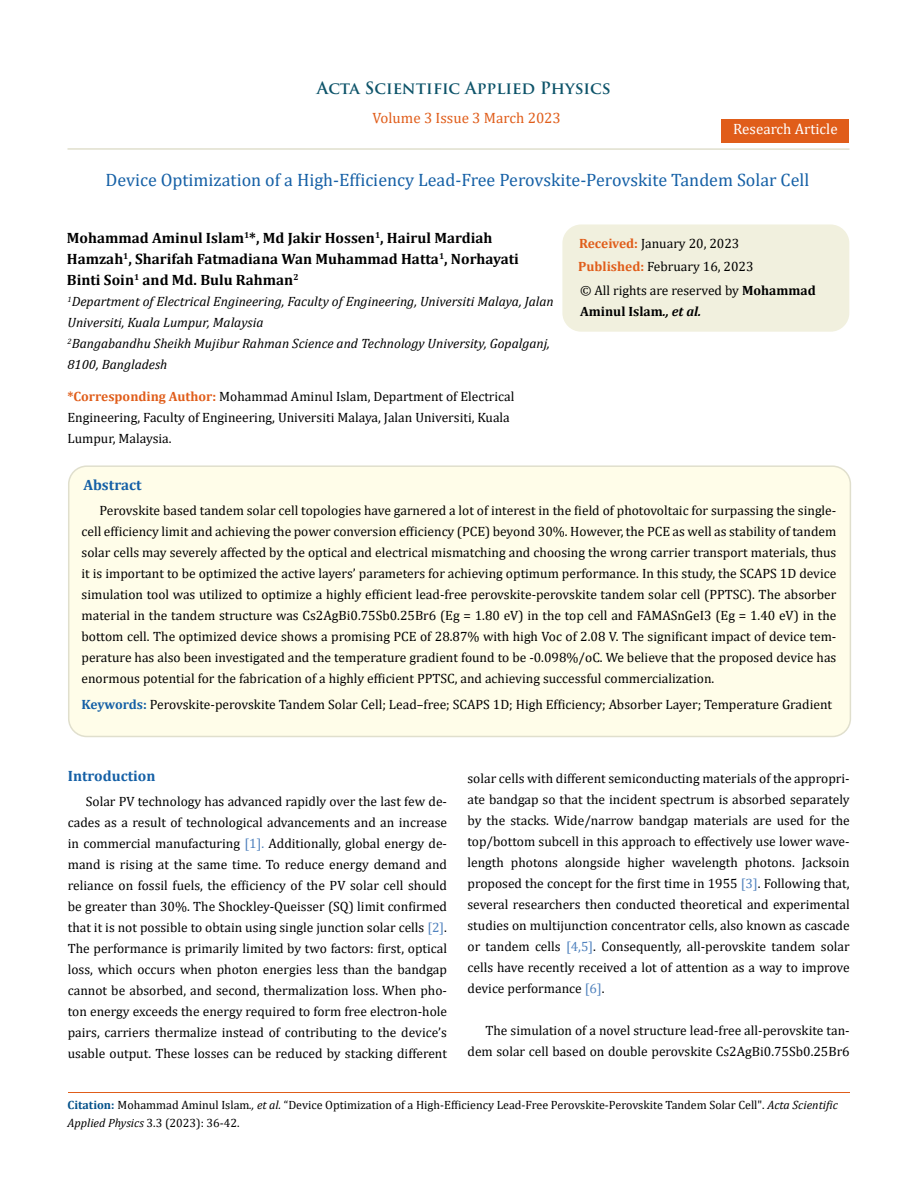
<style>
.page{position:relative;width:917px;height:1188px;background:#fff}
.page>*{position:absolute;margin:0;border:0;box-sizing:border-box;transform-origin:0 0}
.t1{font:18px "Cambria";color:#1560a6}
.t2{font:700 16.5px "Trajan Pro";color:#0e546a}
.t3{font:700 15px/21px "Cambria";color:#000}
.t4{font:15px "Cambria";color:#e05d1a}
.t5{font:700 15px "Cambria";color:#1560a6}
.t6{font:15px "Cambria";color:#fff}
.t7{font:13.5px/21px "Cambria";color:#000;text-align:justify}
.t8{font:italic 13.5px/21px "Cambria";color:#000}
.t9{font:700 13.5px "Cambria";color:#000}
.t10{font:12px/18px "Cambria";color:#000}
.s1{font-weight:700;color:#e05d1a}
.s2{font-weight:700}
.s3{font-style:italic}
.s4{font-weight:700;color:#1560a6}
.s5{color:#4f81bd}
.s6{font-weight:700;color:#035089}
</style>
<div class="page">
<div style="left:721px;top:119px;width:128px;height:23px;background:#e05d1a"></div>
<div style="left:563px;top:225px;width:285px;height:106px;background:#f1f0de;border-radius:18px"></div>
<div style="left:562px;top:224px;width:287px;height:108px;border:2px solid #f1f0de;border-radius:18px"></div>
<div style="left:69px;top:466px;width:781px;height:270px;background:#fffde9;border-radius:18px"></div>
<div style="left:68px;top:465px;width:783px;height:272px;border:2px solid #e0dfcd;border-radius:18px"></div>
<hr style="left:68px;top:1093px;width:781px;height:1px;background:#e05d1a">
<hr style="left:67px;top:148px;width:782px;height:2px;background:#e0dfcd">
<p class="t2" style="left:317px;top:77px;width:295px">Acta Scientific Applied Physics</p>
<p class="t4" style="left:372px;top:109px;width:190px">Volume 3 Issue 3 March 2023</p>
<p class="t6" style="left:733px;top:120px;width:106px">Research Article</p>
<h1 class="t1" style="left:105px;top:169px;width:705px">Device Optimization of a High-Efficiency Lead-Free Perovskite-Perovskite Tandem Solar Cell</h1>
<p class="t3" style="left:67px;top:227px;width:453px">Mohammad Aminul Islam<sup>1</sup>*, Md Jakir Hossen<sup>1</sup>, Hairul Mardiah<br>Hamzah<sup>1</sup>, Sharifah Fatmadiana Wan Muhammad Hatta<sup>1</sup>, Norhayati<br>Binti Soin<sup>1</sup> and Md. Bulu Rahman<sup>2</sup></p>
<p class="t8" style="left:67px;top:291px;width:488px"><sup>1</sup>Department of Electrical Engineering, Faculty of Engineering, Universiti Malaya, Jalan Universiti, Kuala Lumpur, Malaysia<br><sup>2</sup>Bangabandhu Sheikh Mujibur Rahman Science and Technology University, Gopalganj, 8100, Bangladesh</p>
<p class="t7" style="left:67px;top:385px;width:448px;text-align:left"><span class="s1">*Corresponding Author:</span> Mohammad Aminul Islam, Department of Electrical<br>Engineering, Faculty of Engineering, Universiti Malaya, Jalan Universiti, Kuala<br>Lumpur, Malaysia.</p>
<p class="t7" style="left:578px;top:232px;width:239px;line-height:23.1px;text-align:left"><span class="s1">Received:</span> January 20, 2023<br><span class="s1">Published:</span> February 16, 2023<br>© All rights are reserved by <span class="s2">Mohammad</span></p>
<p class="t9" style="left:580px;top:301px;width:123px">Aminul Islam<span class="s3">., et al.</span></p>
<p class="t5" style="left:83px;top:474px;width:60px">Abstract</p>
<p class="t7" style="left:81px;top:500px;width:756px;text-indent:18px">Perovskite based tandem solar cell topologies have garnered a lot of interest in the field of photovoltaic for surpassing the single&shy;cell efficiency limit and achieving the power conversion efficiency (PCE) beyond 30%. However, the PCE as well as stability of tandem solar cells may severely affected by the optical and electrical mismatching and choosing the wrong carrier transport materials, thus it is important to be optimized the active layers’ parameters for achieving optimum performance. In this study, the SCAPS 1D device simulation tool was utilized to optimize a highly efficient lead-free perovskite-perovskite tandem solar cell (PPTSC). The absorber material in the tandem structure was Cs2AgBi0.75Sb0.25Br6 (Eg = 1.80 eV) in the top cell and FAMASnGeI3 (Eg = 1.40 eV) in the bottom cell. The optimized device shows a promising PCE of 28.87% with high Voc of 2.08 V. The significant impact of device tem&shy;perature has also been investigated and the temperature gradient found to be -0.098%/oC. We believe that the proposed device has enormous potential for the fabrication of a highly efficient PPTSC, and achieving successful commercialization.</p>
<p class="t7" style="left:81px;top:694px;width:752px"><span class="s4">Keywords:</span> Perovskite-perovskite Tandem Solar Cell; Lead–free; SCAPS 1D; High Efficiency; Absorber Layer; Temperature Gradient</p>
<p class="t5" style="left:68px;top:765px;width:89px">Introduction</p>
<p class="t7" style="left:68px;top:791px;width:381px;text-indent:18px">Solar PV technology has advanced rapidly over the last few de&shy;cades as a result of technological advancements and an increase in commercial manufacturing <span class="s5">[1].</span> Additionally, global energy de&shy;mand is rising at the same time. To reduce energy demand and reliance on fossil fuels, the efficiency of the PV solar cell should be greater than 30%. The Shockley-Queisser (SQ) limit confirmed that it is not possible to obtain using single junction solar cells <span class="s5">[2]</span>.<br>The performance is primarily limited by two factors: first, optical loss, which occurs when photon energies less than the bandgap cannot be absorbed, and second, thermalization loss. When pho&shy;ton energy exceeds the energy required to form free electron-hole pairs, carriers thermalize instead of contributing to the device’s usable output. These losses can be reduced by stacking different</p>
<p class="t7" style="left:467px;top:768px;width:384px">solar cells with different semiconducting materials of the appropri&shy;ate bandgap so that the incident spectrum is absorbed separately by the stacks. Wide/narrow bandgap materials are used for the top/bottom subcell in this approach to effectively use lower wave&shy;length photons alongside higher wavelength photons. Jacksoin proposed the concept for the first time in 1955 <span class="s5">[3]</span>. Following that, several researchers then conducted theoretical and experimental studies on multijunction concentrator cells, also known as cascade or tandem cells <span class="s5">[4,5]</span>. Consequently, all-perovskite tandem solar cells have recently received a lot of attention as a way to improve device performance <span class="s5">[6]</span>.</p>
<p class="t7" style="left:467px;top:1020px;width:384px;text-align:right">The simulation of a novel structure lead-free all-perovskite tan&shy;dem solar cell based on double perovskite Cs2AgBi0.75Sb0.25Br6</p>
<p class="t10" style="left:68px;top:1096px;width:772px"><span class="s6">Citation:</span> Mohammad Aminul Islam<span class="s3">., et al.</span> “Device Optimization of a High-Efficiency Lead-Free Perovskite-Perovskite Tandem Solar Cell". <span class="s3">Acta Scientific<br>Applied Physics</span> 3.3 (2023): 36-42.</p>
</div>
